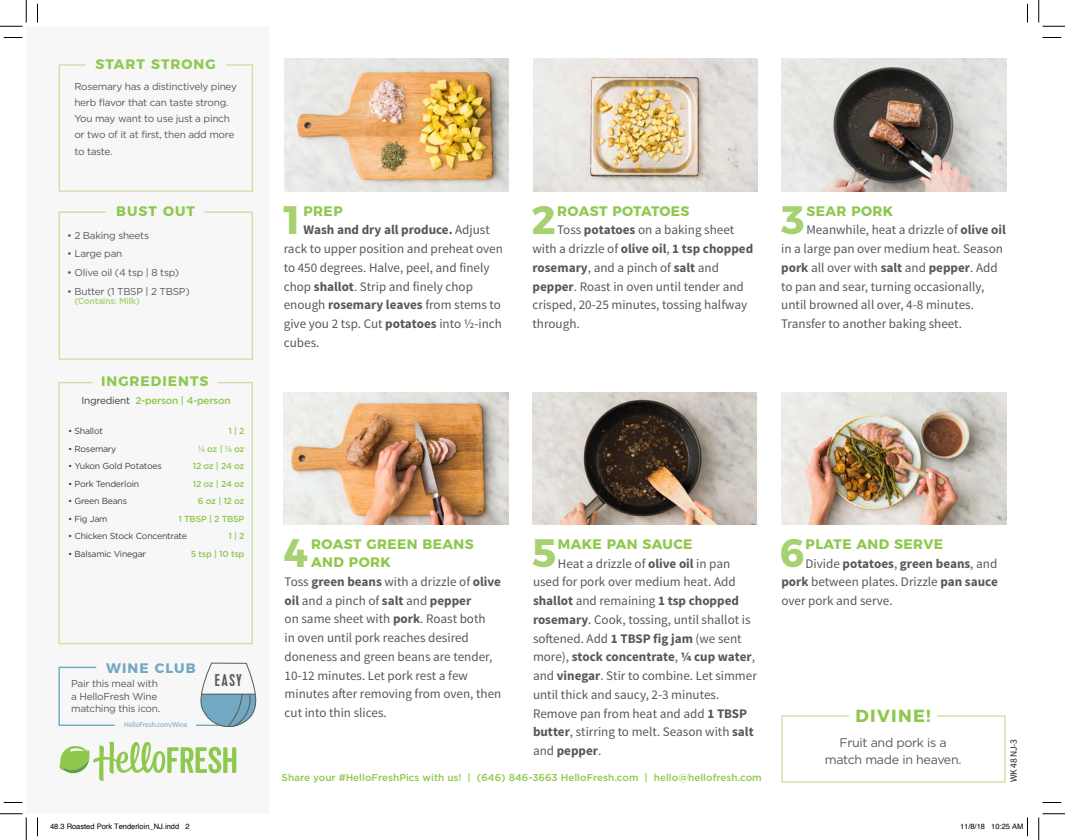
<style>
.page{position:relative;width:1065px;height:840px;background:#fff}
.page>*{position:absolute;margin:0;border:0;box-sizing:border-box;transform-origin:0 0}
.t1{font:700 39.62px "Montserrat";color:#a6d170}
.t2{font:700 17.5px "Montserrat";letter-spacing:.075em;color:#8fc84e}
.t3{font:17px "Kapra";color:#58595b}
.t4{font:700 13.75px/18.1px "Montserrat";letter-spacing:.03em;color:#8fc84e}
.t5{font:700 13.75px "Montserrat";letter-spacing:.075em;color:#8fc84e}
.t6{font:700 13.75px "Montserrat";letter-spacing:.075em;color:#72a8c1}
.t7{font:13.12px/18.8px "Source Sans Pro";color:#57585a}
.t8{font:12.5px/16.8px "Gotham";letter-spacing:-.025em;color:#57585a;text-align:center}
.t9{font:10px/16.2px "Gotham";letter-spacing:-.025em;color:#57585a}
.t10{font:500 10px "Gotham";color:#8fc84e}
.t11{font:500 10px "Gotham";letter-spacing:-.025em;color:#8fc84e}
.t12{font:9.62px "Source Sans Pro";color:#231f20}
.t13{font:8.75px "Gotham";letter-spacing:-.025em;color:#3e3e3f}
.t14{font:500 8.75px/17.5px "Gotham";letter-spacing:-.025em;color:#8fc84e;text-align:right}
.t15{font:500 8.75px "Gotham";letter-spacing:-.025em;color:#a6d170}
.t16{font:7.5px "Helvetica";color:#000}
.t17{font:7.5px "Source Sans Pro";letter-spacing:-.025em;color:#72a8c1}
.s1{font-weight:400;color:#3e3e3f}
.s2{font-weight:700}
</style>
<div class="page">
<div style="left:26px;top:26px;width:243px;height:788px;background:#f7f7f8"></div>
<img style="left:285px;top:59px;width:224px;height:133px">
<img style="left:533px;top:59px;width:224px;height:133px">
<img style="left:533px;top:392px;width:224px;height:133px">
<img style="left:283px;top:392px;width:226px;height:133px">
<img style="left:782px;top:58px;width:224px;height:133px">
<img style="left:782px;top:392px;width:224px;height:133px">
<svg style="left:58px;top:211px;width:195px;height:149px"></svg>
<svg style="left:58px;top:382px;width:195px;height:263px"></svg>
<svg style="left:58px;top:64px;width:195px;height:128px"></svg>
<svg style="left:60px;top:742px;width:176px;height:39px"></svg>
<svg style="left:781px;top:715px;width:225px;height:68px"></svg>
<svg style="left:58px;top:666px;width:57px;height:60px"></svg>
<hr style="left:197px;top:725px;width:35px;height:1px;background:#72a8c1">
<svg style="left:201px;top:663px;width:55px;height:64px"></svg>
<svg style="left:4px;top:37px;width:18px;height:1px"></svg>
<svg style="left:1043px;top:37px;width:18px;height:1px"></svg>
<svg style="left:4px;top:802px;width:18px;height:1px"></svg>
<svg style="left:1043px;top:802px;width:18px;height:1px"></svg>
<svg style="left:37px;top:4px;width:1px;height:18px"></svg>
<svg style="left:37px;top:818px;width:1px;height:18px"></svg>
<svg style="left:1027px;top:4px;width:1px;height:18px"></svg>
<svg style="left:0;top:0;width:27px;height:27px"></svg>
<svg style="left:0;top:814px;width:27px;height:26px"></svg>
<svg style="left:1039px;top:0;width:26px;height:27px"></svg>
<svg style="left:1039px;top:814px;width:26px;height:26px"></svg>
<svg style="left:1027px;top:818px;width:1px;height:18px"></svg>
<p class="t5" style="left:96px;top:53px;width:122px">START STRONG</p>
<p class="t9" style="left:74px;top:78px;width:164px">Rosemary has a distinctively piney herb flavor that can taste strong.<br>You may want to use just a pinch or two of it at first, then add more to taste.</p>
<p class="t4" style="left:116px;top:201px;width:80px">BUST OUT</p>
<p class="t9" style="left:67px;top:227px;width:83px">• 2 Baking sheets</p>
<p class="t9" style="left:67px;top:246px;width:57px">• Large pan</p>
<p class="t9" style="left:67px;top:264px;width:113px">• Olive oil (4 tsp | 8 tsp)</p>
<p class="t9" style="left:67px;top:283px;width:124px">• Butter (1 TBSP | 2 TBSP)</p>
<p class="t15" style="left:74px;top:295px;width:67px">(Contains: Milk)</p>
<p class="t5" style="left:101px;top:370px;width:109px">INGREDIENTS</p>
<p class="t11" style="left:81px;top:394px;width:151px"><span class="s1">Ingredient</span> 2-person | 4-person</p>
<p class="t14" style="left:178px;top:422px;width:67px">1 | 2<br>¼ oz | ¼ oz<br>12 oz | 24 oz<br>12 oz | 24 oz<br>6 oz | 12 oz<br>1 TBSP | 2 TBSP<br>1 | 2<br>5 tsp | 10 tsp</p>
<p class="t13" style="left:68px;top:426px;width:36px">• Shallot</p>
<p class="t13" style="left:68px;top:443px;width:50px">• Rosemary</p>
<p class="t13" style="left:68px;top:461px;width:95px">• Yukon Gold Potatoes</p>
<p class="t13" style="left:68px;top:478px;width:73px">• Pork Tenderloin</p>
<p class="t13" style="left:68px;top:496px;width:61px">• Green Beans</p>
<p class="t13" style="left:68px;top:513px;width:41px">• Fig Jam</p>
<p class="t13" style="left:68px;top:531px;width:120px">• Chicken Stock Concentrate</p>
<p class="t13" style="left:68px;top:548px;width:80px">• Balsamic Vinegar</p>
<p class="t6" style="left:106px;top:656px;width:91px">WINE CLUB</p>
<p class="t9" style="left:71px;top:677px;width:90px;line-height:12.5px">Pair this meal with a HelloFresh Wine matching this icon.</p>
<p class="t17" style="left:124px;top:720px;width:65px">HelloFresh.com/Wine</p>
<p class="t3" style="left:215px;top:671px;width:28px">EASY</p>
<h1 class="t1" style="left:280px;top:187px;width:26px">1</h1>
<p class="t4" style="left:304px;top:201px;width:41px">PREP</p>
<p class="t7" style="left:284px;top:221px;width:221px;text-indent:20px"><span class="s2">Wash and dry all produce.</span> Adjust rack to upper position and preheat oven to 450 degrees. Halve, peel, and finely chop <span class="s2">shallot</span>. Strip and finely chop enough <span class="s2">rosemary leaves</span> from stems to give you 2 tsp. Cut <span class="s2">potatoes</span> into ½-inch cubes.</p>
<h1 class="t1" style="left:532px;top:187px;width:26px">2</h1>
<p class="t4" style="left:557px;top:201px;width:134px">ROAST POTATOES</p>
<p class="t7" style="left:533px;top:221px;width:222px;text-indent:25px">Toss <span class="s2">potatoes</span> on a baking sheet with a drizzle of <span class="s2">olive oil</span>, <span class="s2">1 tsp chopped rosemary</span>, and a pinch of <span class="s2">salt</span> and <span class="s2">pepper</span>. Roast in oven until tender and crisped, 20-25 minutes, tossing halfway through.</p>
<h1 class="t1" style="left:781px;top:187px;width:26px">3</h1>
<p class="t4" style="left:807px;top:201px;width:88px">SEAR PORK</p>
<p class="t7" style="left:781px;top:221px;width:226px;text-indent:25px">Meanwhile, heat a drizzle of <span class="s2">olive oil </span>in a large pan over medium heat. Season <span class="s2">pork</span> all over with <span class="s2">salt</span> and <span class="s2">pepper</span>. Add to pan and sear, turning occasionally, until browned all over, 4-8 minutes.<br>Transfer to another baking sheet.</p>
<h1 class="t1" style="left:283px;top:520px;width:26px">4</h1>
<p class="t4" style="left:311px;top:534px;width:164px">ROAST GREEN BEANS<br>AND PORK</p>
<p class="t7" style="left:285px;top:572px;width:218px">Toss <span class="s2">green beans</span> with a drizzle of <span class="s2">olive oil</span> and a pinch of <span class="s2">salt</span> and <span class="s2">pepper<br></span>on same sheet with <span class="s2">pork</span>. Roast both<br>in oven until pork reaches desired doneness and green beans are tender, 10-12 minutes. Let pork rest a few minutes after removing from oven, then cut into thin slices.</p>
<h1 class="t1" style="left:532px;top:520px;width:26px">5</h1>
<p class="t4" style="left:558px;top:534px;width:136px">MAKE PAN SAUCE</p>
<p class="t7" style="left:533px;top:554px;width:225px;text-indent:25px">Heat a drizzle of <span class="s2">olive oil</span> in pan used for pork over medium heat. Add <span class="s2">shallot</span> and remaining <span class="s2">1 tsp chopped rosemary</span>. Cook, tossing, until shallot is softened. Add <span class="s2">1 TBSP fig jam</span> (we sent more), <span class="s2">stock concentrate</span>, <span class="s2">¼ cup water</span>, and <span class="s2">vinegar</span>. Stir to combine. Let simmer until thick and saucy, 2-3 minutes.<br>Remove pan from heat and add <span class="s2">1 TBSP butter</span>, stirring to melt. Season with <span class="s2">salt </span>and <span class="s2">pepper</span>.</p>
<p class="t10" style="left:282px;top:771px;width:482px">Share your #HelloFreshPics with us! | (646) 846-3663 HelloFresh.com | hello@hellofresh.com</p>
<h1 class="t1" style="left:780px;top:520px;width:26px">6</h1>
<p class="t4" style="left:806px;top:534px;width:139px">PLATE AND SERVE</p>
<p class="t7" style="left:781px;top:554px;width:218px;text-align:justify;text-indent:24px">Divide <span class="s2">potatoes</span>, <span class="s2">green beans</span>, and <span class="s2">pork</span> between plates. Drizzle <span class="s2">pan sauce </span>over pork and serve.</p>
<h2 class="t2" style="left:855px;top:702px;width:77px">DIVINE!</h2>
<p class="t8" style="left:825px;top:734px;width:138px">Fruit and pork is a match made in heaven.</p>
<p class="t12" style="left:1008px;top:782px;width:44px;rotate:-90deg">WK 48 NJ-3</p>
<p class="t16" style="left:50px;top:820px;width:141px">48.3 Roasted Pork Tenderloin_NJ.indd 2</p>
<p class="t16" style="left:960px;top:820px;width:65px">11/8/18 10:25 AM</p>
</div>
